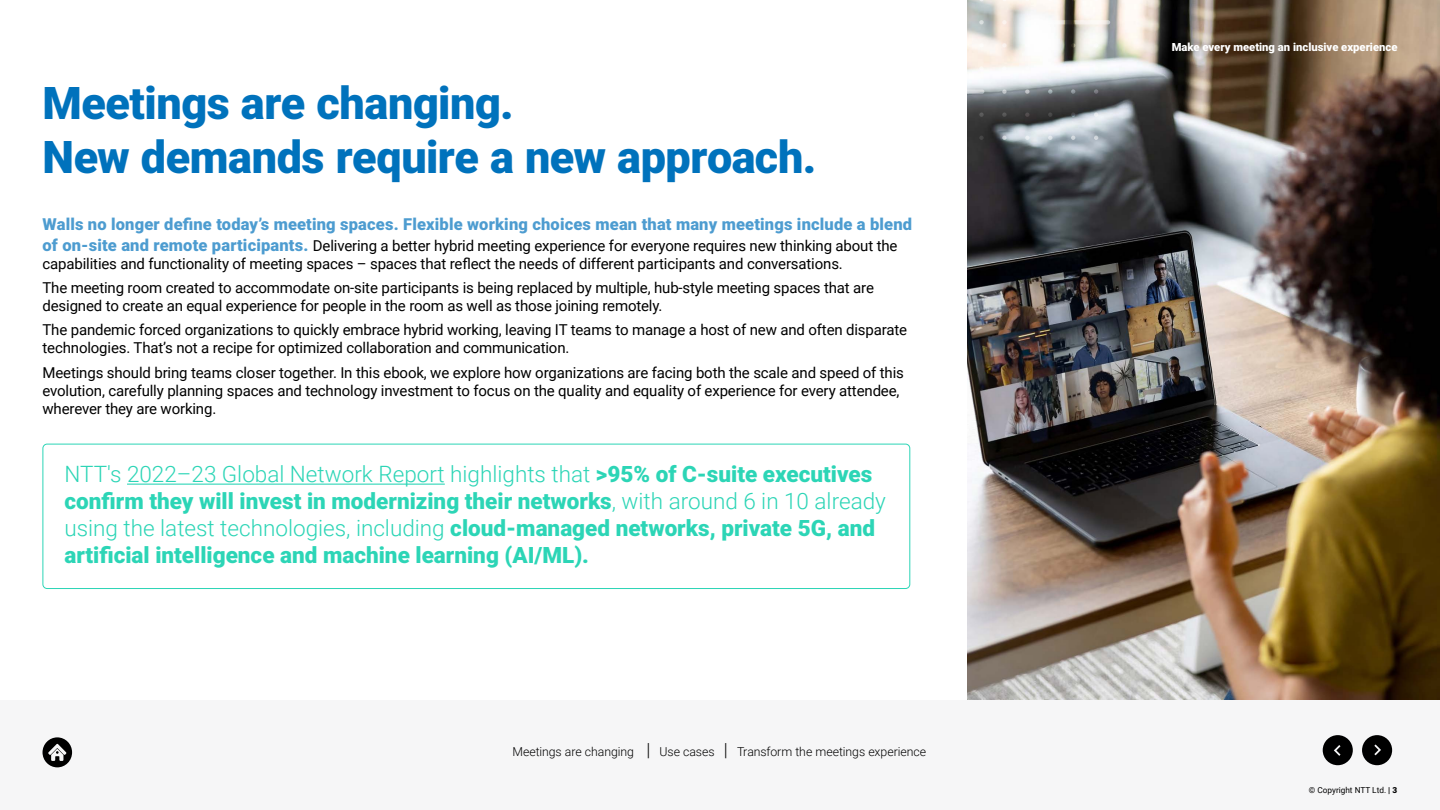
<style>
.page{position:relative;width:1440px;height:810px;background:#fff}
.page>*{position:absolute;margin:0;border:0;box-sizing:border-box;transform-origin:0 0}
.t1{font:900 45px/54px "Roboto";letter-spacing:-.01em;color:#0072bc}
.t2{font:900 22.5px/27px "Roboto";color:#2cd5b6}
.t3{font:900 16.5px "Roboto";letter-spacing:.01em;color:#4d9cd0}
.t4{font:15px/18px "Roboto";letter-spacing:-.01em;color:#000}
.t5{font:300 12.3px "Roboto";letter-spacing:-.005em;color:#000}
.t6{font:900 11.25px "Roboto";color:#fff}
.t7{font:8.25px "Roboto";color:#000}
.s1{font-weight:900;font-size:16.5px;color:#4d9cd0}
.s2{font-weight:300}
.s3{font-size:18px}
.s4{font-weight:900}
</style>
<div class="page">
<div style="left:0;top:700px;width:1440px;height:110px;background:#f6f6f7"></div>
<svg style="left:43px;top:737px;width:29px;height:30px"></svg>
<img style="left:967px;top:0;width:473px;height:699px">
<div style="left:43px;top:444px;width:867px;height:145px;border:1px solid #2cd5b6;border-radius:4px"></div>
<hr style="left:127px;top:484px;width:318px;height:1px;background:#2cd5b6">
<svg style="left:979px;top:20px;width:5px;height:4px"></svg>
<svg style="left:979px;top:43px;width:5px;height:5px"></svg>
<svg style="left:979px;top:66px;width:5px;height:5px"></svg>
<svg style="left:979px;top:113px;width:5px;height:4px"></svg>
<svg style="left:979px;top:136px;width:5px;height:4px"></svg>
<svg style="left:1002px;top:20px;width:5px;height:4px"></svg>
<svg style="left:1002px;top:43px;width:5px;height:5px"></svg>
<svg style="left:1002px;top:66px;width:5px;height:5px"></svg>
<svg style="left:1002px;top:89px;width:5px;height:5px"></svg>
<svg style="left:1002px;top:113px;width:5px;height:4px"></svg>
<svg style="left:1002px;top:136px;width:5px;height:4px"></svg>
<svg style="left:1025px;top:43px;width:5px;height:5px"></svg>
<svg style="left:1025px;top:66px;width:5px;height:5px"></svg>
<svg style="left:1025px;top:89px;width:5px;height:5px"></svg>
<svg style="left:1025px;top:113px;width:5px;height:4px"></svg>
<svg style="left:1025px;top:136px;width:5px;height:4px"></svg>
<svg style="left:1048px;top:43px;width:4px;height:5px"></svg>
<svg style="left:1048px;top:66px;width:4px;height:5px"></svg>
<svg style="left:1048px;top:89px;width:4px;height:5px"></svg>
<svg style="left:1048px;top:113px;width:4px;height:4px"></svg>
<svg style="left:1048px;top:136px;width:4px;height:4px"></svg>
<svg style="left:1071px;top:43px;width:4px;height:5px"></svg>
<svg style="left:1071px;top:66px;width:4px;height:5px"></svg>
<svg style="left:1071px;top:89px;width:4px;height:5px"></svg>
<svg style="left:1071px;top:113px;width:4px;height:4px"></svg>
<svg style="left:1071px;top:136px;width:4px;height:4px"></svg>
<svg style="left:1094px;top:89px;width:4px;height:5px"></svg>
<svg style="left:1094px;top:43px;width:4px;height:5px"></svg>
<svg style="left:1094px;top:66px;width:4px;height:5px"></svg>
<svg style="left:1094px;top:113px;width:4px;height:4px"></svg>
<svg style="left:1094px;top:136px;width:4px;height:4px"></svg>
<svg style="left:931px;top:89px;width:53px;height:5px"></svg>
<svg style="left:1027px;top:20px;width:83px;height:4px"></svg>
<svg style="left:1362px;top:735px;width:30px;height:30px"></svg>
<svg style="left:1323px;top:735px;width:30px;height:30px"></svg>
<h1 class="t1" style="left:43px;top:74px;width:775px">Meetings are changing.<br>New demands require a new approach.</h1>
<p class="t3" style="left:43px;top:213px;width:871px">Walls no longer define today’s meeting spaces. Flexible working choices mean that many meetings include a blend</p>
<p class="t4" style="left:43px;top:236px;width:856px"><span class="s1">of on-site and remote participants.</span> Delivering a better hybrid meeting experience for everyone requires new thinking about the</p>
<p class="t4" style="left:43px;top:254px;width:802px">capabilities and functionality of meeting spaces – spaces that reflect the needs of different participants and conversations.</p>
<p class="t4" style="left:43px;top:278px;width:833px">The meeting room created to accommodate on-site participants is being replaced by multiple, hub-style meeting spaces that are designed to create an equal experience for people in the room as well as those joining remotely.</p>
<p class="t4" style="left:43px;top:320px;width:866px">The pandemic forced organizations to quickly embrace hybrid working, leaving IT teams to manage a host of new and often disparate technologies. That’s not a recipe for optimized collaboration and communication.</p>
<p class="t4" style="left:43px;top:363px;width:863px">Meetings should bring teams closer together. In this ebook, we explore how organizations are facing both the scale and speed of this evolution, carefully planning spaces and technology investment to focus on the quality and equality of experience for every attendee, wherever they are working.</p>
<h1 class="t2" style="left:65px;top:460px;width:823px"><span class="s2">NTT's 2022–23 Global Network Report highlights that</span> &gt;95% of C-suite executives confirm they will invest in modernizing their networks<span class="s2">, with around 6 in 10 already using the latest technologies, including</span> cloud-managed networks, private 5G, and artificial intelligence and machine learning (AI/ML).</h1>
<p class="t5" style="left:512px;top:743px;width:415px">Meetings are changing <span class="s3">|</span> Use cases <span class="s3">|</span> Transform the meetings experience</p>
<p class="t6" style="left:1172px;top:39px;width:227px">Make every meeting an inclusive experience</p>
<p class="t7" style="left:1309px;top:785px;width:90px">© Copyright NTT Ltd. <span class="s4">| 3</span></p>
</div>
